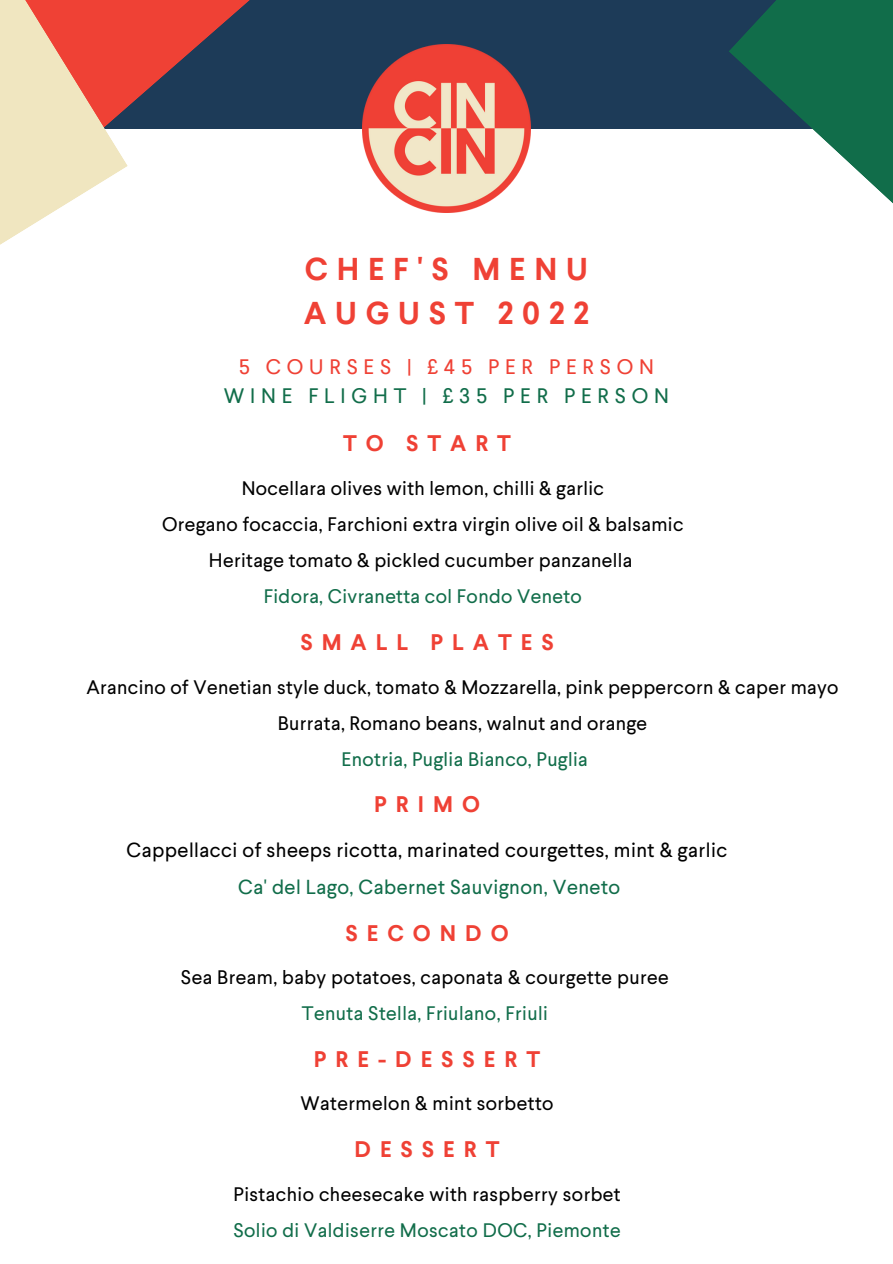
<style>
.page{position:relative;width:893px;height:1264px;background:#fff}
.page>*{position:absolute;margin:0;border:0;box-sizing:border-box;transform-origin:0 0}
.t1{font:700 31.5px/43.8px "Larsseit";letter-spacing:.28em;color:#ef4135}
.t2{font:700 22.5px "Larsseit";letter-spacing:.4em;color:#ef4135}
.t3{font:20.85px "Larsseit";letter-spacing:.28em;color:#116d4a}
.t4{font:20.85px "Larsseit";letter-spacing:.28em;color:#ef4135}
.t5{font:20.25px "Larsseit";letter-spacing:.025em;color:#000}
.t6{font:20.25px "Larsseit";letter-spacing:.025em;color:#116d4a}
.t7{font:19.5px/36px "Larsseit";letter-spacing:.02em;color:#000;text-align:center}
.t8{font:19.5px "Larsseit";letter-spacing:.025em;color:#116d4a}
</style>
<div class="page">
<div style="left:0;top:0;width:892px;height:128px;background:#1d3b58"></div>
<svg style="left:128px;top:0;width:332px;height:142px"></svg>
<svg style="left:0;top:0;width:128px;height:245px;fill:#f0e6c0"></svg>
<svg style="left:728px;top:0;width:164px;height:203px;fill:#116d4a"></svg>
<img style="left:363px;top:45px;width:167px;height:167px">
<h1 class="t1" style="left:303px;top:246px;width:287px">CHEF'S MENU<br>AUGUST 2022</h1>
<p class="t4" style="left:239px;top:353px;width:416px">5 COURSES | £45 PER PERSON</p>
<p class="t3" style="left:224px;top:382px;width:446px">WINE FLIGHT | £35 PER PERSON</p>
<p class="t2" style="left:343px;top:429px;width:169px">TO START</p>
<p class="t7" style="left:162px;top:469px;width:523px">Nocellara olives with lemon, chilli &amp; garlic<br>Oregano focaccia, Farchioni extra virgin olive oil &amp; balsamic<br>Heritage tomato &amp; pickled cucumber panzanella</p>
<p class="t8" style="left:264px;top:583px;width:319px">Fidora, Civranetta col Fondo Veneto</p>
<p class="t2" style="left:300px;top:627px;width:255px">SMALL PLATES</p>
<p class="t7" style="left:86px;top:668px;width:753px">Arancino of Venetian style duck, tomato &amp; Mozzarella, pink peppercorn &amp; caper mayo<br>Burrata, Romano beans, walnut and orange</p>
<p class="t8" style="left:341px;top:746px;width:248px">Enotria, Puglia Bianco, Puglia</p>
<p class="t2" style="left:374px;top:790px;width:107px">PRIMO</p>
<p class="t5" style="left:127px;top:836px;width:602px">Cappellacci of sheeps ricotta, marinated courgettes, mint &amp; garlic</p>
<p class="t6" style="left:238px;top:873px;width:383px">Ca' del Lago, Cabernet Sauvignon, Veneto</p>
<p class="t2" style="left:345px;top:918px;width:164px">SECONDO</p>
<p class="t7" style="left:181px;top:958px;width:489px">Sea Bream, baby potatoes, caponata &amp; courgette puree</p>
<p class="t8" style="left:302px;top:1000px;width:248px">Tenuta Stella, Friulano, Friuli</p>
<p class="t2" style="left:314px;top:1044px;width:228px">PRE-DESSERT</p>
<p class="t7" style="left:300px;top:1084px;width:254px">Watermelon &amp; mint sorbetto</p>
<p class="t2" style="left:354px;top:1134px;width:146px">DESSERT</p>
<p class="t7" style="left:233px;top:1175px;width:389px">Pistachio cheesecake with raspberry sorbet</p>
<p class="t8" style="left:233px;top:1217px;width:389px">Solio di Valdiserre Moscato DOC, Piemonte</p>
</div>
